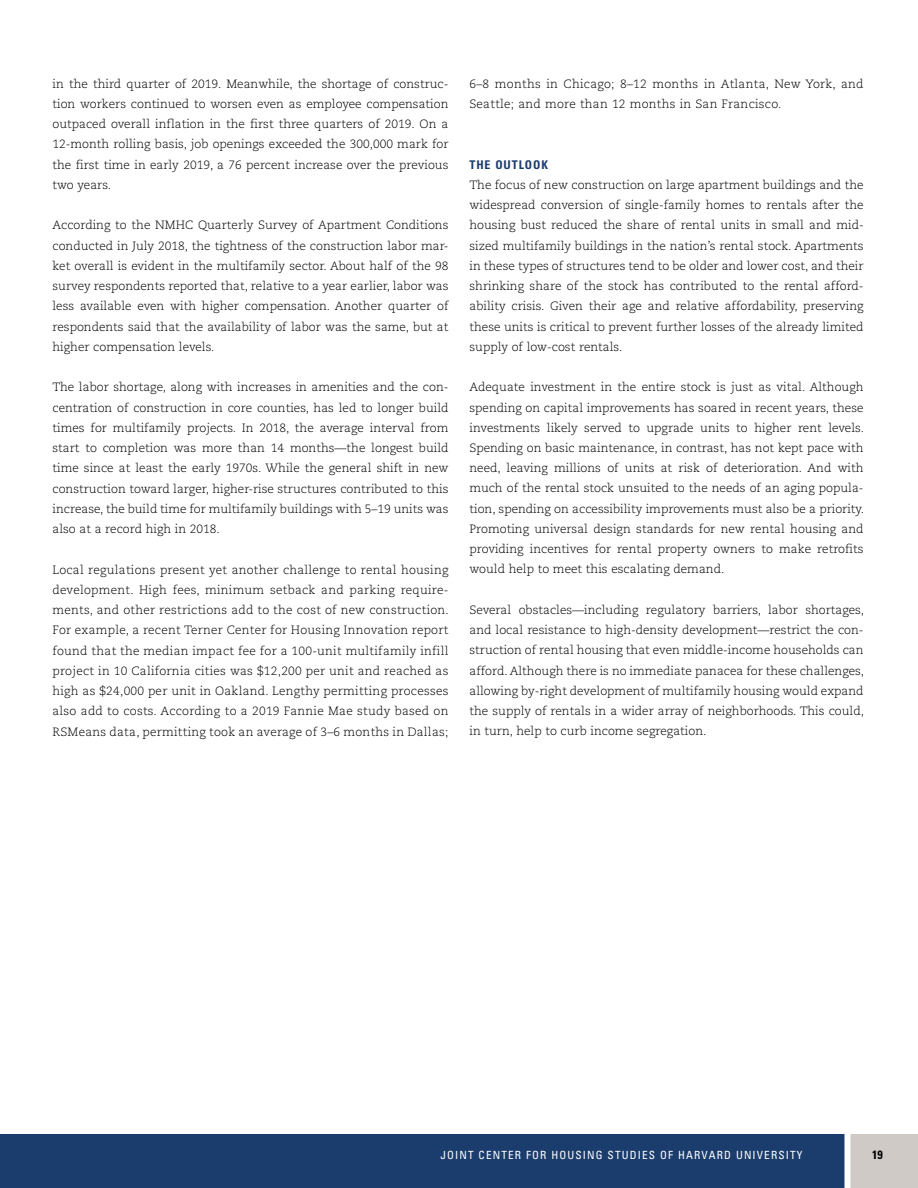
<style>
.page{position:relative;width:918px;height:1188px;background:#fff}
.page>*{position:absolute;margin:0;border:0;box-sizing:border-box;transform-origin:0 0}
.body{font:300 12px/20.2px "Caecilia LT Std";color:#000;text-align:justify}
.body-2{font:300 12px/20.2px "Caecilia LT Std";letter-spacing:.02em;color:#000}
.Subhead{font:700 condensed 12px "Univers LT Std";letter-spacing:.075em;color:#1b3d6d}
.t1{font:700 condensed 12px "Univers LT Std";color:#000}
.t2{font:condensed 11.25px "Univers LT Std";letter-spacing:.1em;color:#fff}
</style>
<div class="page">
<div style="left:0;top:1134px;width:918px;height:54px;background:#1b3d6d"></div>
<div style="left:846px;top:1134px;width:72px;height:54px;background:#d0cac6"></div>
<div style="left:844px;top:1129px;width:6px;height:59px;background:#fff"></div>
<p class="body" style="left:52px;top:74px;width:398px">in the third quarter of 2019. Meanwhile, the shortage of construc&shy;tion workers continued to worsen even as employee compensation outpaced overall inflation in the first three quarters of 2019. On a 12-month rolling basis, job openings exceeded the 300,000 mark for the first time in early 2019, a 76 percent increase over the previous two years.</p>
<p class="body" style="left:52px;top:215px;width:398px">According to the NMHC Quarterly Survey of Apartment Conditions conducted in July 2018, the tightness of the construction labor mar&shy;ket overall is evident in the multifamily sector. About half of the 98 survey respondents reported that, relative to a year earlier, labor was less available even with higher compensation. Another quarter of respondents said that the availability of labor was the same, but at higher compensation levels.</p>
<p class="body" style="left:52px;top:377px;width:398px">The labor shortage, along with increases in amenities and the con&shy;centration of construction in core counties, has led to longer build times for multifamily projects. In 2018, the average interval from start to completion was more than 14 months—the longest build time since at least the early 1970s. While the general shift in new construction toward larger, higher-rise structures contributed to this increase, the build time for multifamily buildings with 5–19 units was also at a record high in 2018.</p>
<p class="body" style="left:52px;top:560px;width:398px">Local regulations present yet another challenge to rental housing development. High fees, minimum setback and parking require&shy;ments, and other restrictions add to the cost of new construction.<br>For example, a recent Terner Center for Housing Innovation report found that the median impact fee for a 100-unit multifamily infill project in 10 California cities was $12,200 per unit and reached as high as $24,000 per unit in Oakland. Lengthy permitting processes also add to costs. According to a 2019 Fannie Mae study based on RSMeans data, permitting took an average of 3–6 months in Dallas;</p>
<p class="body-2" style="left:470px;top:74px;width:396px">6–8 months in Chicago; 8–12 months in Atlanta, New York, and<br>Seattle; and more than 12 months in San Francisco.</p>
<h2 class="Subhead" style="left:470px;top:157px;width:80px">THE OUTLOOK</h2>
<p class="body" style="left:470px;top:175px;width:396px">The focus of new construction on large apartment buildings and the widespread conversion of single-family homes to rentals after the housing bust reduced the share of rental units in small and mid&shy;sized multifamily buildings in the nation’s rental stock. Apartments in these types of structures tend to be older and lower cost, and their shrinking share of the stock has contributed to the rental afford&shy;ability crisis. Given their age and relative affordability, preserving these units is critical to prevent further losses of the already limited supply of low-cost rentals.</p>
<p class="body" style="left:470px;top:377px;width:396px">Adequate investment in the entire stock is just as vital. Although spending on capital improvements has soared in recent years, these investments likely served to upgrade units to higher rent levels.<br>Spending on basic maintenance, in contrast, has not kept pace with need, leaving millions of units at risk of deterioration. And with much of the rental stock unsuited to the needs of an aging popula&shy;tion, spending on accessibility improvements must also be a priority.<br>Promoting universal design standards for new rental housing and providing incentives for rental property owners to make retrofits would help to meet this escalating demand.</p>
<p class="body" style="left:470px;top:600px;width:396px">Several obstacles—including regulatory barriers, labor shortages, and local resistance to high-density development—restrict the con&shy;struction of rental housing that even middle-income households can afford. Although there is no immediate panacea for these challenges, allowing by-right development of multifamily housing would expand the supply of rentals in a wider array of neighborhoods. This could, in turn, help to curb income segregation.</p>
<p class="t2" style="left:440px;top:1148px;width:364px">JOINT CENTER FOR HOUSING STUDIES OF HARVARD UNIVERSITY</p>
<p class="t1" style="left:872px;top:1148px;width:12px">19</p>
</div>
